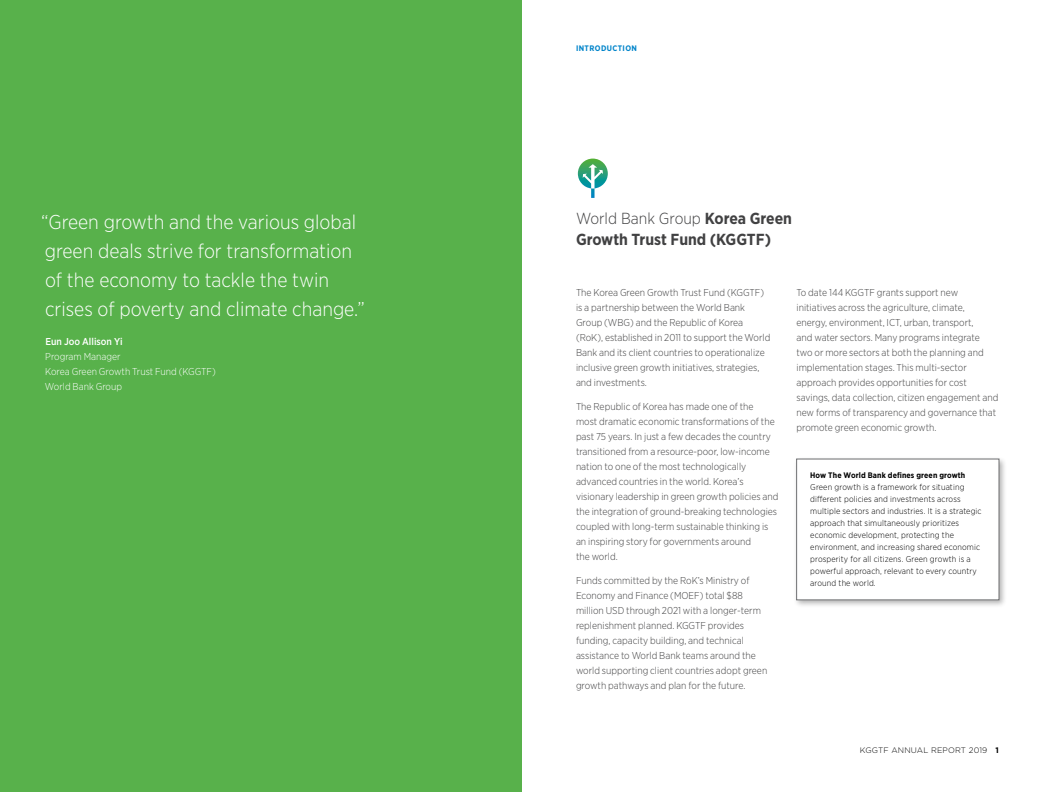
<style>
.page{position:relative;width:1044px;height:792px;background:#fff}
.page>*{position:absolute;margin:0;border:0;box-sizing:border-box;transform-origin:0 0}
.t1{font:300 20px/29px "Gotham Narrow";color:#fff}
.t2{font:700 16px/21px "Gotham Narrow";color:#414142}
.t3{font:300 10px/15px "Gotham Narrow";color:#414142}
.t4{font:300 10px/15px "Gotham Narrow";color:#fff}
.t5{font:500 10px "Gotham Narrow";color:#fff}
.t6{font:300 8.5px/12px "Gotham Narrow";letter-spacing:.015em;color:#000}
.t7{font:700 8px "Gotham Narrow";letter-spacing:.015em;color:#000}
.t8{font:300 8px "Gotham";letter-spacing:.02em;color:#000}
.t9{font:700 8px "Gotham Narrow";letter-spacing:.05em;color:#0084ca}
.s1{font-weight:300}
.s2{font-weight:700}
</style>
<div class="page">
<div style="left:794px;top:456px;width:213px;height:152px;background:#000;opacity:.3"></div>
<div style="left:797px;top:459px;width:202px;height:141px;background:#fff"></div>
<div style="left:796px;top:459px;width:203px;height:141px;border:1px solid #6e6f71"></div>
<div style="left:0;top:0;width:522px;height:792px;background:#58b14b"></div>
<svg style="left:578px;top:159px;width:30px;height:39px"></svg>
<h1 class="t1" style="left:41px;top:207px;width:325px">“Green growth and the various global green deals strive for transformation of the economy to tackle the twin crises of poverty and climate change.”</h1>
<p class="t5" style="left:45px;top:335px;width:79px">Eun Joo Allison Yi</p>
<p class="t4" style="left:45px;top:349px;width:172px">Program Manager<br>Korea Green Growth Trust Fund (KGGTF)<br>World Bank Group</p>
<p class="t9" style="left:576px;top:43px;width:63px">INTRODUCTION</p>
<h2 class="t2" style="left:576px;top:208px;width:218px"><span class="s1">World Bank Group</span> Korea Green<br>Growth Trust Fund (KGGTF)</h2>
<p class="t3" style="left:576px;top:285px;width:196px">The Korea Green Growth Trust Fund (KGGTF) is a partnership between the World Bank Group (WBG) and the Republic of Korea (RoK), established in 2011 to support the World Bank and its client countries to operationalize inclusive green growth initiatives, strategies, and investments.</p>
<p class="t3" style="left:576px;top:399px;width:204px">The Republic of Korea has made one of the<br>most dramatic economic transformations of the past 75 years. In just a few decades the country transitioned from a resource-poor, low-income nation to one of the most technologically advanced countries in the world. Korea’s visionary leadership in green growth policies and the integration of ground-breaking technologies coupled with long-term sustainable thinking is an inspiring story for governments around<br>the world.</p>
<p class="t3" style="left:576px;top:573px;width:193px">Funds committed by the RoK’s Ministry of Economy and Finance (MOEF) total $88 million USD through 2021 with a longer-term replenishment planned. KGGTF provides funding, capacity building, and technical assistance to World Bank teams around the world supporting client countries adopt green growth pathways and plan for the future.</p>
<p class="t3" style="left:796px;top:285px;width:203px">To date 144 KGGTF grants support new initiatives across the agriculture, climate,<br>energy, environment, ICT, urban, transport,<br>and water sectors. Many programs integrate two or more sectors at both the planning and implementation stages. This multi-sector approach provides opportunities for cost savings, data collection, citizen engagement and new forms of transparency and governance that promote green economic growth.</p>
<p class="t7" style="left:810px;top:470px;width:157px">How The World Bank defines green growth</p>
<p class="t6" style="left:810px;top:481px;width:173px">Green growth is a framework for situating different policies and investments across multiple sectors and industries. It is a strategic approach that simultaneously prioritizes economic development, protecting the environment, and increasing shared economic prosperity for all citizens. Green growth is a powerful approach, relevant to every country around the world.</p>
<p class="t8" style="left:860px;top:745px;width:141px">KGGTF ANNUAL REPORT 2019 <span class="s2">1</span></p>
</div>
